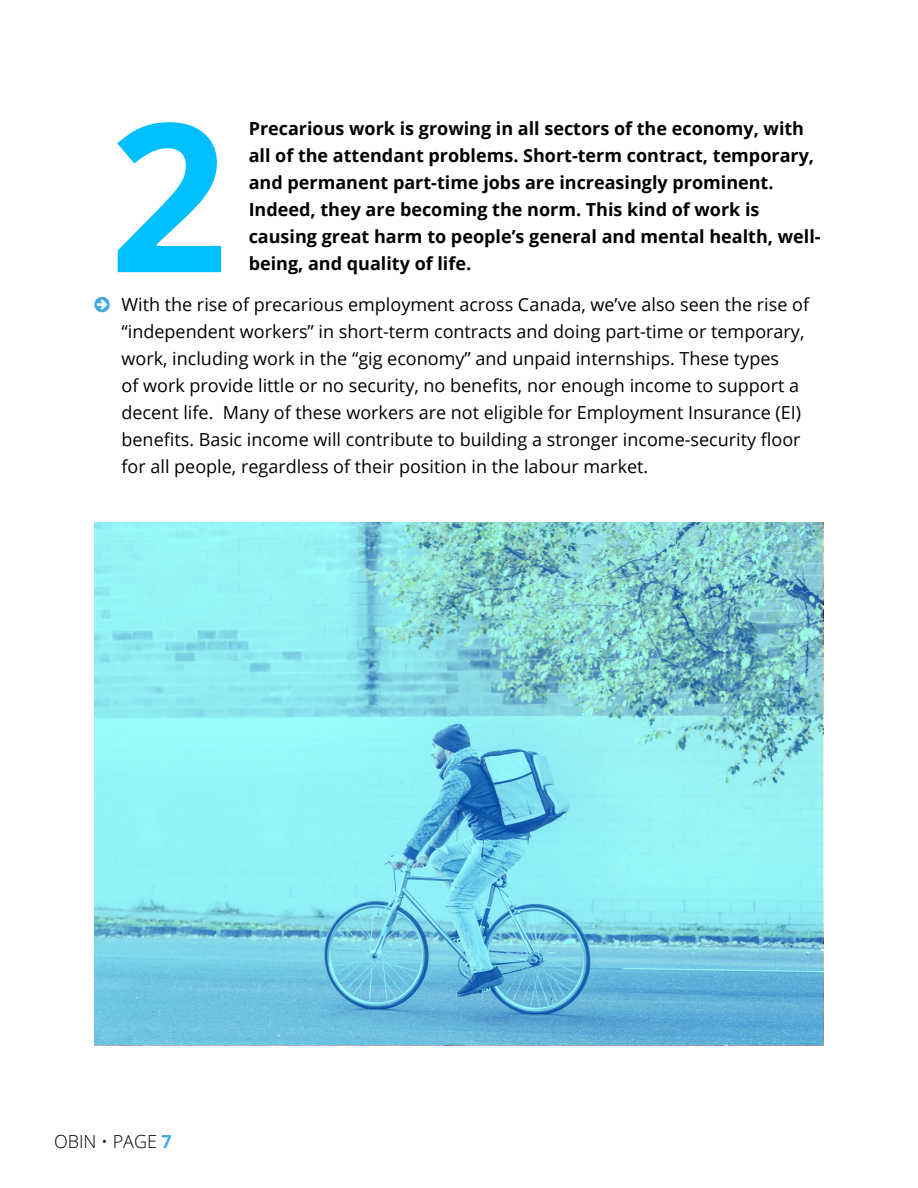
<style>
.page{position:relative;width:918px;height:1188px;background:#fff}
.page>*{position:absolute;margin:0;border:0;box-sizing:border-box;transform-origin:0 0}
.t1{font:700 207.15px "Open Sans";color:#00bfff}
.t2{font:18px/27px "Open Sans";color:#000}
.t3{font:700 18px/27px "Open Sans";color:#000}
.t4{font:300 18px "Open Sans";color:#000}
.s1{font-weight:700;color:#45a9e0}
</style>
<div class="page">
<svg style="left:94px;top:523px;width:730px;height:522px;background:#81d7e4"></svg>
<p class="t3" style="left:249px;top:115px;width:573px">Precarious work is growing in all sectors of the economy, with all of the attendant problems. Short-term contract, temporary, and permanent part-time jobs are increasingly prominent.<br>Indeed, they are becoming the norm. This kind of work is causing great harm to people’s general and mental health, well&shy;being, and quality of life.</p>
<p class="t2" style="left:121px;top:290px;width:689px">With the rise of precarious employment across Canada, we’ve also seen the rise of “independent workers” in short-term contracts and doing part-time or temporary, work, including work in the “gig economy” and unpaid internships. These types<br>of work provide little or no security, no benefits, nor enough income to support a decent life. Many of these workers are not eligible for Employment Insurance (EI) benefits. Basic income will contribute to building a stronger income-security floor for all people, regardless of their position in the labour market.</p>
<h1 class="t1" style="left:109px;top:51px;width:120px">2</h1>
<p class="t4" style="left:54px;top:1129px;width:119px">OBIN • PAGE <span class="s1">7</span></p>
</div>
